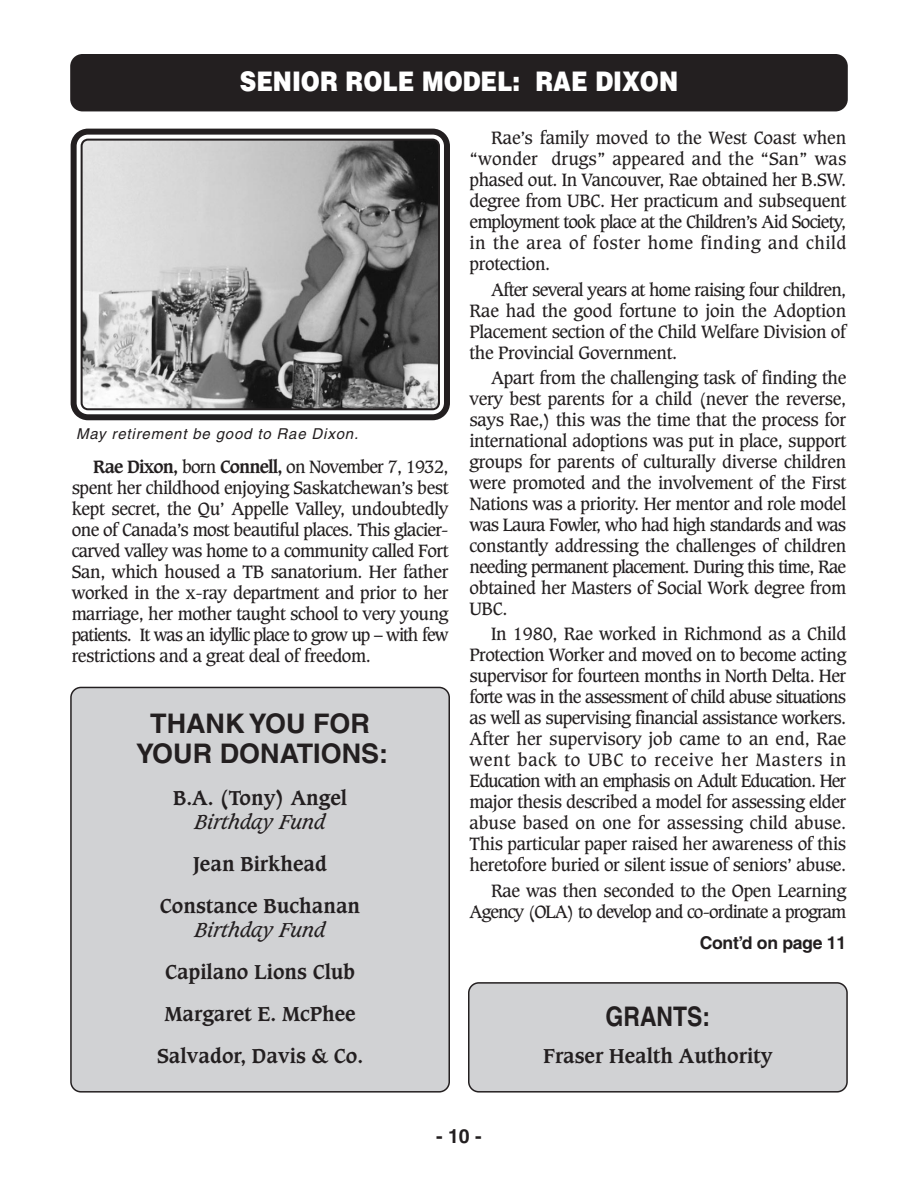
<style>
.page{position:relative;width:918px;height:1188px;background:#fff}
.page>*{position:absolute;margin:0;border:0;box-sizing:border-box;transform-origin:0 0}
.t1{font:700 27px/30px "Helvetica";color:#231f20;text-align:center}
.t2{font:900 27px "Helvetica";color:#fff;scale:.85 1}
.t3{font:700 27px "Helvetica";color:#231f20;scale:.85 1}
.t4{font:700 19.5px/42px "Caxton";color:#231f20;text-align:center}
.t5{font:italic 19.5px "Caxton";color:#231f20}
.t6{font:700 19.5px "Helvetica";color:#231f20}
.t7{font:700 17.7px "Helvetica";letter-spacing:-.015em;color:#231f20}
.t8{font:17.25px/21px "Caxton";letter-spacing:-.02em;color:#231f20;text-align:justify}
.t9{font:17.25px/21px "Caxton";letter-spacing:-.05em;color:#231f20;text-align:right}
.t10{font:italic 15px "Helvetica";letter-spacing:.055em;color:#231f20}
.s1{font-weight:700}
</style>
<div class="page">
<div style="left:70px;top:54px;width:778px;height:57px;background:#231f20"></div>
<svg style="left:70px;top:128px;width:380px;height:293px"></svg>
<svg style="left:79px;top:137px;width:362px;height:274px;background:#9b9b9b"></svg>
<svg style="left:70px;top:687px;width:380px;height:406px;background:#c3c4c6"></svg>
<div style="left:468px;top:982px;width:380px;height:111px;background:#d1d2d4"></div>
<h1 class="t2" style="left:240px;top:72px;width:517px">SENIOR ROLE MODEL: RAE DIXON</h1>
<p class="t8" style="left:469px;top:129px;width:378px;text-indent:22px">Rae’s family moved to the West Coast when “wonder drugs” appeared and the “San” was phased out. In Vancouver, Rae obtained her B.SW. degree from UBC. Her practicum and subsequent employment took place at the Children’s Aid Society, in the area of foster home finding and child protection.</p>
<p class="t8" style="left:469px;top:280px;width:378px;text-indent:22px">After several years at home raising four children, Rae had the good fortune to join the Adoption Placement section of the Child Welfare Division of the Provincial Government.</p>
<p class="t8" style="left:469px;top:369px;width:378px;text-indent:22px">Apart from the challenging task of finding the very best parents for a child (never the reverse, says Rae,) this was the time that the process for international adoptions was put in place, support groups for parents of culturally diverse children were promoted and the involvement of the First Nations was a priority. Her mentor and role model was Laura Fowler, who had high standards and was constantly addressing the challenges of children needing permanent placement. During this time, Rae obtained her Masters of Social Work degree from UBC.</p>
<p class="t8" style="left:469px;top:625px;width:378px;text-indent:22px">In 1980, Rae worked in Richmond as a Child Protection Worker and moved on to become acting supervisor for fourteen months in North Delta. Her forte was in the assessment of child abuse situations as well as supervising financial assistance workers.<br>After her supervisory job came to an end, Rae went back to UBC to receive her Masters in Education with an emphasis on Adult Education. Her major thesis described a model for assessing elder abuse based on one for assessing child abuse.<br>This particular paper raised her awareness of this heretofore buried or silent issue of seniors’ abuse.</p>
<p class="t9" style="left:469px;top:881px;width:378px">Rae was then seconded to the Open Learning<br>Agency (OLA) to develop and co-ordinate a program</p>
<p class="t7" style="left:700px;top:936px;width:148px">Cont’d on page 11</p>
<p class="t10" style="left:76px;top:428px;width:284px">May retirement be good to Rae Dixon.</p>
<p class="t8" style="left:72px;top:458px;width:378px;text-indent:22px"><span class="s1">Rae Dixon,</span> born <span class="s1">Connell,</span> on November 7, 1932, spent her childhood enjoying Saskatchewan’s best kept secret, the Qu’ Appelle Valley, undoubtedly one of Canada’s most beautiful places. This glacier&shy;carved valley was home to a community called Fort San, which housed a TB sanatorium. Her father worked in the x-ray department and prior to her marriage, her mother taught school to very young patients. It was an idyllic place to grow up – with few restrictions and a great deal of freedom.</p>
<h1 class="t1" style="left:136px;top:711px;width:254px">THANK YOU FOR<br>YOUR DONATIONS:</h1>
<p class="t4" style="left:173px;top:779px;width:175px">B.A. (Tony) Angel</p>
<p class="t5" style="left:195px;top:813px;width:132px">Birthday Fund</p>
<p class="t4" style="left:160px;top:845px;width:202px">Jean Birkhead<br>Constance Buchanan</p>
<p class="t5" style="left:195px;top:921px;width:132px">Birthday Fund</p>
<p class="t4" style="left:157px;top:953px;width:208px">Capilano Lions Club<br>Margaret E. McPhee<br>Salvador, Davis &amp; Co.</p>
<h1 class="t3" style="left:606px;top:1006px;width:124px">GRANTS:</h1>
<p class="t4" style="left:543px;top:1037px;width:231px">Fraser Health Authority</p>
<p class="t6" style="left:436px;top:1129px;width:47px">- 10 -</p>
</div>
